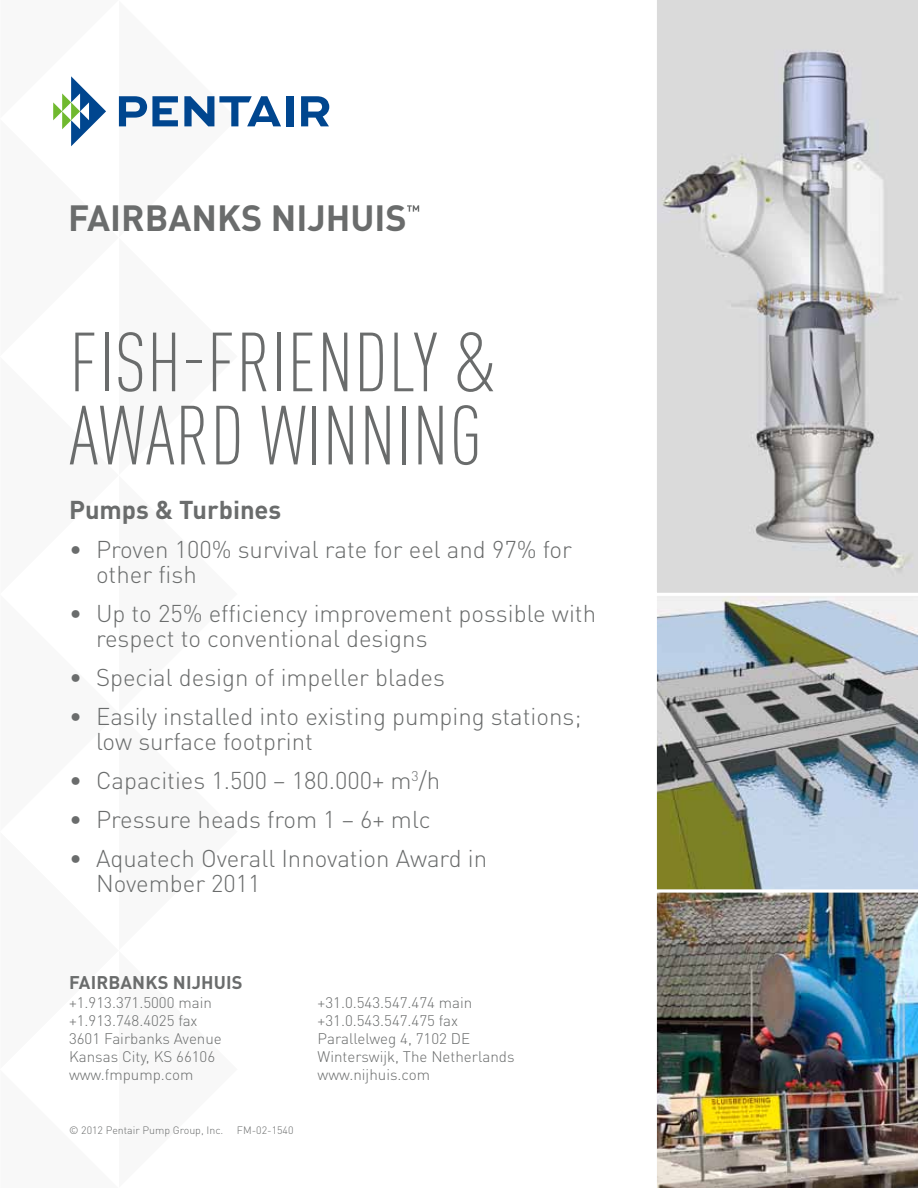
<style>
.page{position:relative;width:918px;height:1188px;background:#fff}
.page>*{position:absolute;margin:0;border:0;box-sizing:border-box;transform-origin:0 0}
.t1{font:300 condensed 82.35px/73.2px "DIN Pro";letter-spacing:.01em;color:#6a6c6c}
.t2{font:700 36px "DIN Pro";color:#6a6c6c}
.t3{font:700 25.5px "DIN Pro";color:#6a6c6c}
.t4{font:300 24px/25.5px "DIN Pro";color:#6a6c6c}
.t5{font:700 18.15px "DIN Pro";letter-spacing:.01em;color:#6a6c6c}
.t6{font:300 15.15px/18.1px "DIN Pro";color:#6a6c6c}
.t7{font:300 10.65px "DIN Pro";color:#6a6c6c}
</style>
<div class="page">
<svg style="left:53px;top:76px;width:53px;height:70px"></svg>
<svg style="left:119px;top:96px;width:59px;height:30px"></svg>
<svg style="left:184px;top:96px;width:97px;height:30px"></svg>
<div style="left:286px;top:96px;width:7px;height:30px;background:#00468f"></div>
<svg style="left:301px;top:96px;width:28px;height:30px"></svg>
<svg style="left:407px;top:205px;width:12px;height:7px"></svg>
<svg style="left:657px;top:0;width:261px;height:593px;background:#cacacb"></svg>
<svg style="left:656px;top:596px;width:262px;height:294px;background:#9ea8a4"></svg>
<img style="left:656px;top:892px;width:262px;height:296px">
<h2 class="t2" style="left:68px;top:188px;width:340px">FAIRBANKS NIJHUIS</h2>
<h1 class="t1" style="left:69px;top:321px;width:426px">FISH-FRIENDLY &amp;<br>AWARD WINNING</h1>
<p class="t3" style="left:69px;top:489px;width:214px">Pumps &amp; Turbines</p>
<p class="t4" style="left:96px;top:534px;width:478px;text-indent:-27px">• Proven 100% survival rate for eel and 97% for other fish</p>
<p class="t4" style="left:96px;top:598px;width:502px;text-indent:-27px">• Up to 25% efficiency improvement possible with respect to conventional designs</p>
<p class="t4" style="left:69px;top:663px;width:377px">• Special design of impeller blades</p>
<p class="t4" style="left:96px;top:701px;width:487px;text-indent:-27px">• Easily installed into existing pumping stations; low surface footprint</p>
<p class="t4" style="left:69px;top:766px;width:373px">• Capacities 1.500 – 180.000+ m<sup>3</sup>/h</p>
<p class="t4" style="left:69px;top:804px;width:363px">• Pressure heads from 1 – 6+ mlc</p>
<p class="t4" style="left:96px;top:843px;width:393px;text-indent:-27px">• Aquatech Overall Innovation Award in<br>November 2011</p>
<p class="t5" style="left:69px;top:968px;width:175px">Fairbanks N ijhuis</p>
<p class="t6" style="left:69px;top:992px;width:154px">+1.913.371.5000 main +1.913.748.4025 fax<br>3601 Fairbanks Avenue<br>Kansas City, KS 66106 www.fmpump.com</p>
<p class="t6" style="left:318px;top:992px;width:198px">+31.0.543.547.474 main +31.0.543.547.475 fax<br>Parallelweg 4, 7102 DE<br>Winterswijk, The Netherlands www.nijhuis.com</p>
<p class="t7" style="left:69px;top:1122px;width:156px">© 2012 Pentair Pump Group, Inc.</p>
<p class="t7" style="left:237px;top:1122px;width:58px">FM-02-1540</p>
</div>
